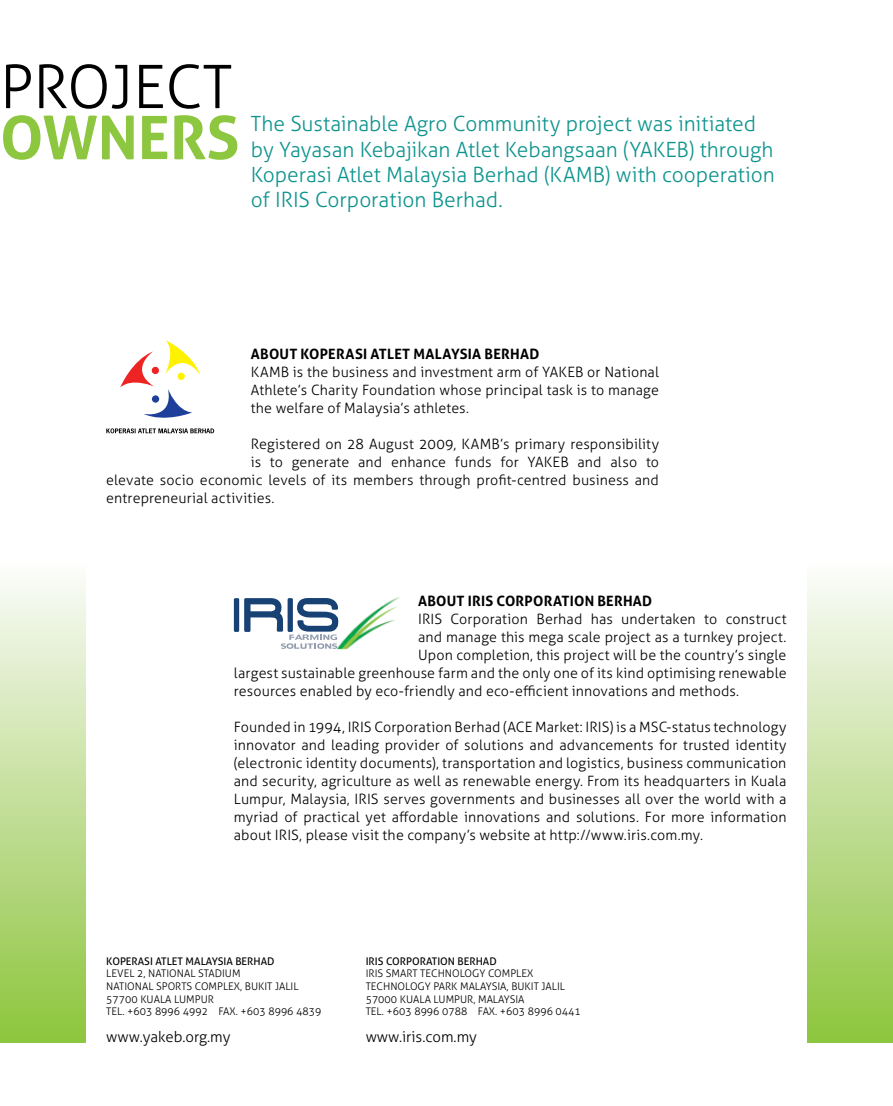
<style>
.page{position:relative;width:893px;height:1106px;background:#fff}
.page>*{position:absolute;margin:0;border:0;box-sizing:border-box;transform-origin:0 0}
.t1{font:300 60px "Aller";color:#000}
.t2{font:700 60px "Aller";color:#8dc63f}
.t3{font:300 21px/25.2px "Aller";letter-spacing:-.005em;color:#0e948e}
.t4{font:300 15px "Aller";color:#000}
.t5{font:300 14.25px/18px "Aller";letter-spacing:.01em;color:#000;text-align:justify}
.t6{font:700 14.25px "Aller";letter-spacing:.015em;color:#000}
.t7{font:300 10.5px/12.6px "Aller";color:#000}
.t8{font:10.5px "Aller";color:#000}
</style>
<div class="page">
<div style="left:808px;top:561px;width:85px;height:481px;background:linear-gradient(to bottom,#fcfcfb,#8dc43d)"></div>
<div style="left:0;top:561px;width:85px;height:481px;background:linear-gradient(to bottom,#fcfcfb,#8dc43d)"></div>
<svg style="left:106px;top:340px;width:108px;height:93px"></svg>
<div style="left:234px;top:598px;width:5px;height:34px;background:#184174"></div>
<img style="left:339px;top:597px;width:61px;height:52px">
<svg style="left:244px;top:598px;width:95px;height:51px"></svg>
<h1 class="t1" style="left:0;top:51px;width:234px">proj ect</h1>
<h1 class="t2" style="left:0;top:101px;width:41px">OWNERS</h1>
<h2 class="t3" style="left:251px;top:111px;width:526px">The Sustainable Agro Community project was initiated by Yayasan Kebajikan Atlet Kebangsaan (YAKEB) through Koperasi Atlet Malaysia Berhad (KAMB) with cooperation of IRIS</h2>
<h2 class="t3" style="left:315px;top:187px;width:189px">Corporation Berhad.</h2>
<p class="t6" style="left:251px;top:345px;width:59px">ABOUT KOPERASI</p>
<p class="t6" style="left:370px;top:345px;width:9px">ATLET</p>
<p class="t6" style="left:413px;top:345px;width:11px">MALA</p>
<p class="t6" style="left:451px;top:345px;width:90px">YSIA BERHAD</p>
<p class="t5" style="left:251px;top:363px;width:410px">KAMB is the business and investment arm of YAKEB or National Athlete’s Charity Foundation whose principal task is to manage the welfare of Malaysia’s athletes.</p>
<p class="t5" style="left:251px;top:435px;width:410px">Registered on 28 August 2009, KAMB’s primary responsibility</p>
<p class="t5" style="left:251px;top:453px;width:410px">is to generate and enhance funds for YAKEB and also to</p>
<p class="t5" style="left:106px;top:471px;width:554px">elevate socio economic levels of its members through profit-centred business and</p>
<p class="t5" style="left:106px;top:489px;width:170px">entrepreneurial activities.</p>
<p class="t6" style="left:418px;top:592px;width:89px">ABOUT IRIS CORPORATION</p>
<p class="t6" style="left:597px;top:592px;width:56px">BERHAD</p>
<p class="t5" style="left:418px;top:610px;width:7px">IRIS</p>
<p class="t5" style="left:450px;top:610px;width:338px">Corporation Berhad has undertaken to construct</p>
<p class="t5" style="left:418px;top:628px;width:370px">and manage this mega scale project as a turnkey project.</p>
<p class="t5" style="left:418px;top:646px;width:370px">Upon completion, this project will be the country’s single</p>
<p class="t5" style="left:234px;top:664px;width:554px">largest sustainable greenhouse farm and the only one of its kind optimising renewable</p>
<p class="t5" style="left:234px;top:682px;width:507px">resources enabled by eco-friendly and eco-efficient innovations and methods.</p>
<p class="t5" style="left:234px;top:718px;width:554px">Founded in 1994, IRIS Corporation Berhad (ACE Market: IRIS) is a MSC-status technology innovator and leading provider of solutions and advancements for trusted identity (electronic identity documents), transportation and logistics, business communication and security, agriculture as well as renewable energy. From its headquarters in Kuala Lumpur, Malaysia, IRIS</p>
<p class="t5" style="left:234px;top:790px;width:554px;text-indent:150px">serves governments and businesses all over the world with a myriad of practical yet affordable innovations and solutions. For more information about IRIS, please visit the company’s website at http://www.iris.com.my.</p>
<p class="t8" style="left:106px;top:954px;width:170px">KOPERASI ATLET MALAYSIA BERHAD</p>
<p class="t7" style="left:106px;top:967px;width:104px">Level 2, Nati onal Stadi</p>
<p class="t7" style="left:225px;top:967px;width:15px">um</p>
<p class="t7" style="left:106px;top:980px;width:57px">National Spo</p>
<p class="t7" style="left:175px;top:980px;width:34px">rts Comp</p>
<p class="t7" style="left:223px;top:980px;width:77px">lex, Bukit Jalil</p>
<p class="t7" style="left:106px;top:992px;width:76px">57700 Kuala Lumpu</p>
<p class="t7" style="left:106px;top:992px;width:217px;text-align:center">r<br>tel. +603 8996 4992 fax. +603 8996 4839</p>
<p class="t4" style="left:106px;top:1027px;width:126px">www.yakeb.org.my</p>
<p class="t8" style="left:366px;top:954px;width:133px">IRIS CORPORATION BERHAD</p>
<p class="t7" style="left:366px;top:967px;width:131px">I ris smart tech nology comp</p>
<p class="t7" style="left:366px;top:967px;width:169px;text-indent:151px">lex tech nology park malaysia, buk</p>
<p class="t7" style="left:531px;top:980px;width:36px">it jalil</p>
<p class="t7" style="left:366px;top:992px;width:217px;text-indent:101px">r, malaysia<br>tel. +603 8996 0788 fax. +603 8996 0441</p>
<p class="t4" style="left:366px;top:1027px;width:113px">www.iris.com.my</p>
<p class="t7" style="left:366px;top:992px;width:81px">57000 kuala lumpu</p>
</div>
